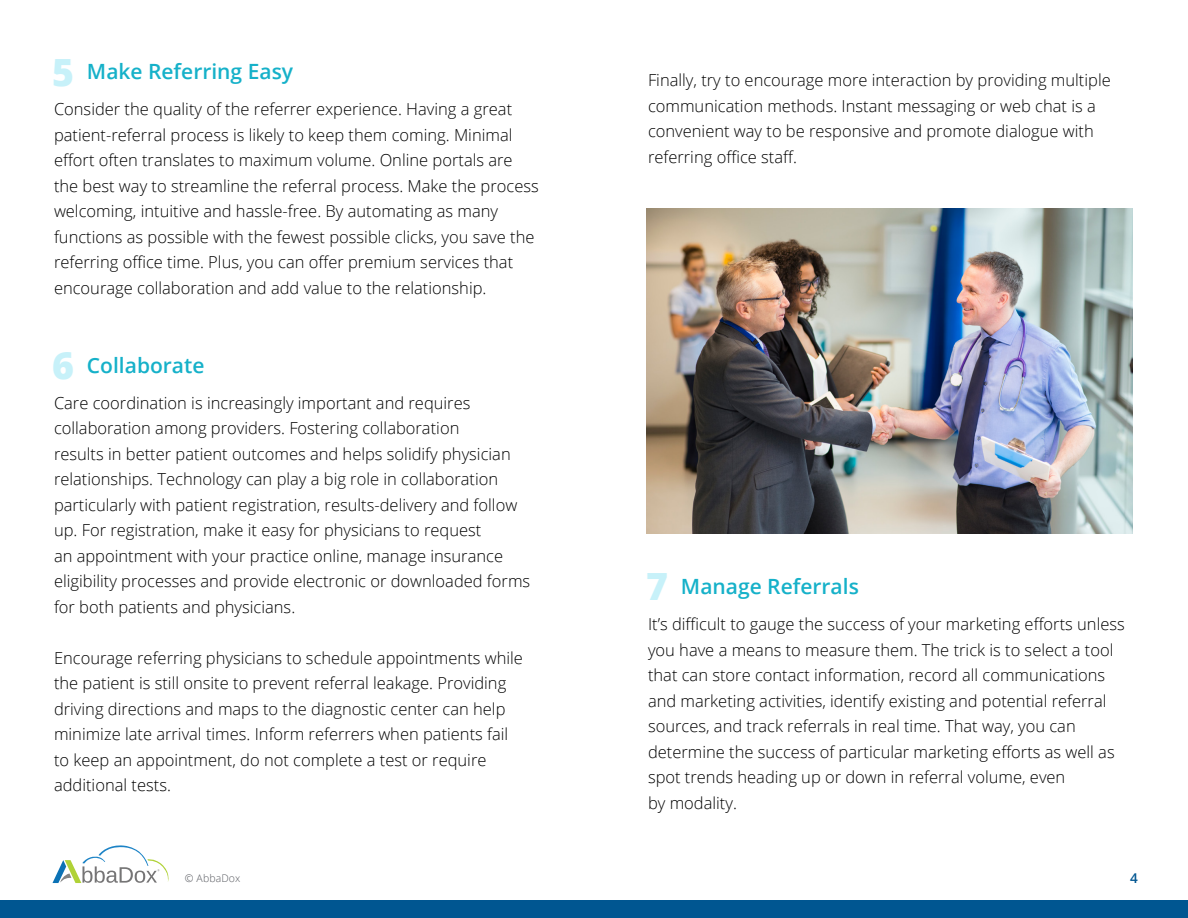
<style>
.page{position:relative;width:1188px;height:918px;background:#fff}
.page>*{position:absolute;margin:0;border:0;box-sizing:border-box;transform-origin:0 0}
.t1{font:800 37.5px "Open Sans";color:#c7f1f9}
.t2{font:600 21px "Open Sans";color:#16b1c9}
.t3{font:300 16.5px/25.5px "Open Sans";color:#000}
.t4{font:600 13.5px "Open Sans";color:#005691}
.t5{font:300 10.5px "Open Sans";letter-spacing:.01em;color:#585a60}
</style>
<div class="page">
<svg style="left:53px;top:845px;width:116px;height:38px"></svg>
<div style="left:0;top:901px;width:1188px;height:17px;background:#005691"></div>
<img style="left:646px;top:209px;width:486px;height:325px">
<h1 class="t1" style="left:52px;top:44px;width:23px">5</h1>
<p class="t2" style="left:87px;top:57px;width:208px">Make Referring Easy</p>
<p class="t3" style="left:54px;top:96px;width:486px">Consider the quality of the referrer experience. Having a great patient-referral process is likely to keep them coming. Minimal effort often translates to maximum volume. Online portals are the best way to streamline the referral process. Make the process welcoming, intuitive and hassle-free. By automating as many functions as possible with the fewest possible clicks, you save the referring office time. Plus, you can offer premium services that encourage collaboration and add value to the relationship.</p>
<h1 class="t1" style="left:52px;top:337px;width:23px">6</h1>
<p class="t2" style="left:87px;top:351px;width:119px">Collaborate</p>
<p class="t3" style="left:54px;top:390px;width:478px">Care coordination is increasingly important and requires collaboration among providers. Fostering collaboration<br>results in better patient outcomes and helps solidify physician relationships. Technology can play a big role in collaboration particularly with patient registration, results-delivery and follow up. For registration, make it easy for physicians to request<br>an appointment with your practice online, manage insurance eligibility processes and provide electronic or downloaded forms for both patients and physicians.</p>
<p class="t3" style="left:54px;top:645px;width:471px">Encourage referring physicians to schedule appointments while the patient is still onsite to prevent referral leakage. Providing driving directions and maps to the diagnostic center can help minimize late arrival times. Inform referrers when patients fail to keep an appointment, do not complete a test or require additional tests.</p>
<p class="t3" style="left:648px;top:67px;width:464px">Finally, try to encourage more interaction by providing multiple communication methods. Instant messaging or web chat is a convenient way to be responsive and promote dialogue with referring office staff.</p>
<h1 class="t1" style="left:646px;top:557px;width:23px">7</h1>
<p class="t2" style="left:681px;top:572px;width:179px">Manage Referrals</p>
<p class="t3" style="left:648px;top:611px;width:478px">It’s difficult to gauge the success of your marketing efforts unless you have a means to measure them. The trick is to select a tool that can store contact information, record all communications and marketing activities, identify existing and potential referral sources, and track referrals in real time. That way, you can determine the success of particular marketing efforts as well as spot trends heading up or down in referral volume, even<br>by modality.</p>
<p class="t5" style="left:185px;top:871px;width:57px">© AbbaDox</p>
<p class="t4" style="left:1130px;top:868px;width:9px">4</p>
</div>
